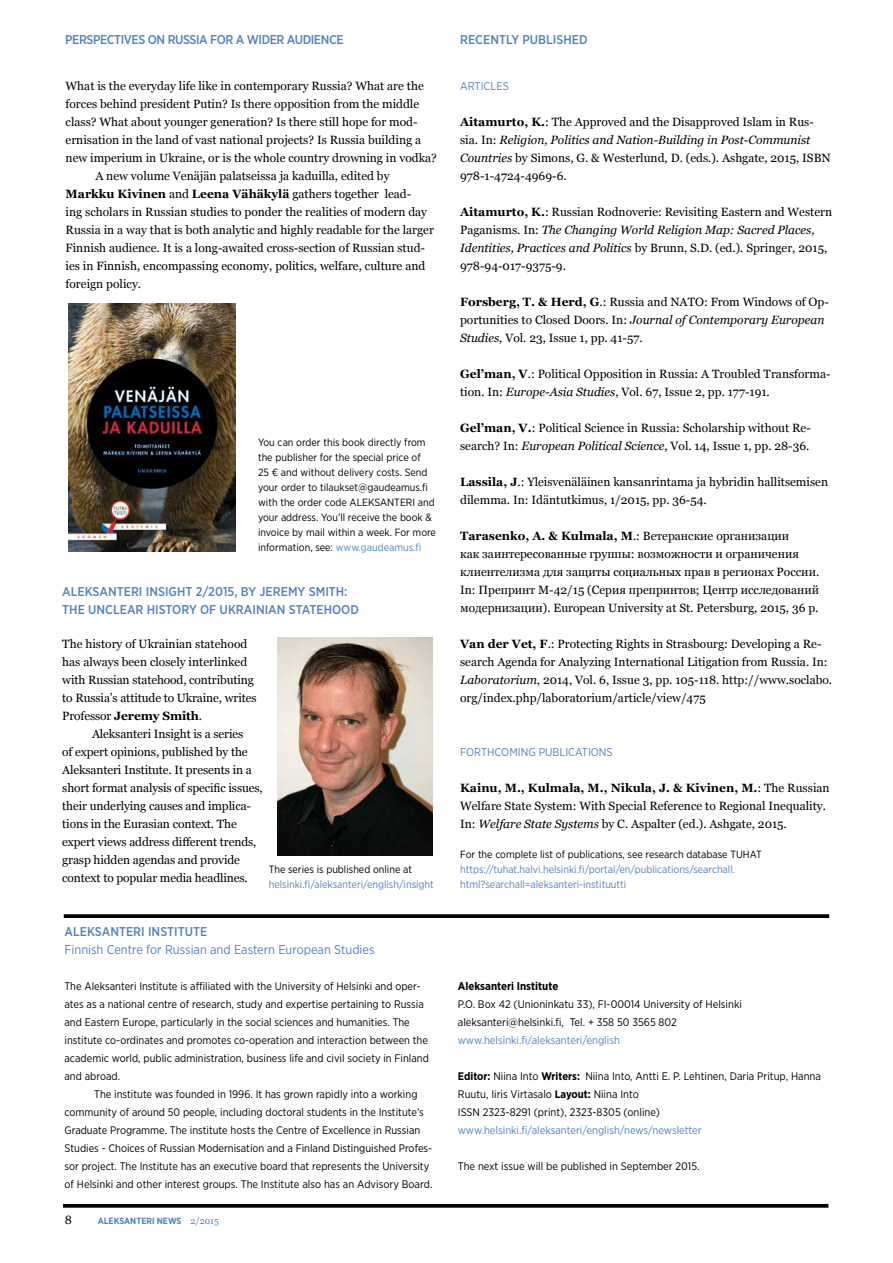
<style>
.page{position:relative;width:893px;height:1263px;background:#fff}
.page>*{position:absolute;margin:0;border:0;box-sizing:border-box;transform-origin:0 0}
.t1{font:500 12.75px/18px "Gotham Narrow";color:#5481c1}
.t2{font:12.75px "Gotham Narrow";color:#5481c1}
.t3{font:500 12.75px "Gotham Narrow";letter-spacing:-.035em;color:#5481c1}
.t4{font:12px/18px "Georgia";color:#000}
.t5{font:700 12px "Georgia";color:#000}
.t6{font:11.25px "Gotham Narrow";color:#5481c1}
.t7{font:700 11.25px "Gotham Narrow";color:#000}
.t8{font:10.95px/18px "Gotham Narrow";color:#000}
.t9{font:10.95px "Gotham Narrow";color:#5481c1}
.t10{font:10.5px/15px "Gotham Narrow";color:#000}
.t11{font:10.5px/15px "Gotham Narrow";color:#5481c1}
.t12{font:700 9px "Gotham Narrow";color:#5481c1}
.s1{font-weight:400}
.s2{color:#5481c1}
.s3{font-weight:700}
.s4{font-family:"Georgia";font-weight:400}
.s5{font-style:italic}
</style>
<div class="page">
<svg style="left:63px;top:1204px;width:765px;height:4px;background:#121212"></svg>
<svg style="left:64px;top:914px;width:765px;height:4px;background:#101010"></svg>
<img style="left:278px;top:637px;width:154px;height:219px">
<img style="left:68px;top:303px;width:167px;height:248px">
<p class="t3" style="left:65px;top:32px;width:280px">PERSPECTIVES ON RUSSIA FOR A WIDER AUDIENCE</p>
<p class="t4" style="left:66px;top:77px;width:360px">What is the everyday life like in contemporary Russia? What are the</p>
<p class="t4" style="left:66px;top:95px;width:355px">forces behind president Putin? Is there opposition from the middle</p>
<p class="t4" style="left:66px;top:113px;width:354px">class? What about younger generation? Is there still hope for mod-</p>
<p class="t4" style="left:66px;top:131px;width:357px">ernisation in the land of vast national projects? Is Russia building a</p>
<p class="t4" style="left:66px;top:149px;width:373px">new imperium in Ukraine, or is the whole country drowning in vodka?</p>
<p class="t4" style="left:95px;top:167px;width:296px">A new volume Venäjän palatseissa ja kaduilla, edited by</p>
<p class="t5" style="left:66px;top:186px;width:347px">Markku Kivinen <span class="s1">and</span> Leena Vähäkylä <span class="s1">gathers together lead-</span></p>
<p class="t4" style="left:66px;top:203px;width:363px">ing scholars in Russian studies to ponder the realities of modern day</p>
<p class="t4" style="left:66px;top:221px;width:370px">Russia in a way that is both analytic and highly readable for the larger</p>
<p class="t4" style="left:66px;top:239px;width:361px">Finnish audience. It is a long-awaited cross-section of Russian stud-</p>
<p class="t4" style="left:66px;top:257px;width:361px">ies in Finnish, encompassing economy, politics, welfare, culture and</p>
<p class="t4" style="left:66px;top:275px;width:77px">foreign policy.</p>
<p class="t10" style="left:258px;top:435px;width:179px">You can order this book directly from the publisher for the special price of<br>25 € and without delivery costs. Send your order to tilaukset@gaudeamus.fi with the order code ALEKSANTERI and your address. You’ll receive the book &amp; invoice by mail within a week. For more information, see: <span class="s2">www.gaudeamus.fi</span></p>
<p class="t1" style="left:62px;top:583px;width:298px">ALEKSANTERI INSIGHT 2/2015, BY JEREMY SMITH:<br>THE UNCLEAR HISTORY OF UKRAINIAN STATEHOOD</p>
<p class="t4" style="left:62px;top:635px;width:196px">The history of Ukrainian statehood has always been closely interlinked with Russian statehood, contributing to Russia’s attitude to Ukraine, writes Professor <span class="s3">Jeremy Smith</span>.</p>
<p class="t4" style="left:62px;top:725px;width:202px;text-indent:30px">Aleksanteri Insight is a series<br>of expert opinions, published by the Aleksanteri Institute. It presents in a short format analysis of specific issues, their underlying causes and implica&shy;tions in the Eurasian context. The expert views address different trends, grasp hidden agendas and provide context to popular media headlines.</p>
<p class="t10" style="left:269px;top:862px;width:145px">The series is published online at</p>
<p class="t11" style="left:269px;top:877px;width:167px">helsinki.fi/aleksanteri/english/insight</p>
<p class="t1" style="left:65px;top:922px;width:144px">ALEKSANTERI INSTITUTE</p>
<p class="t2" style="left:65px;top:942px;width:312px">Finnish Centre for Russian and Eastern European Studies</p>
<p class="t8" style="left:65px;top:977px;width:366px">The Aleksanteri Institute is affiliated with the University of Helsinki and oper&shy;ates as a national centre of research, study and expertise pertaining to Russia and Eastern Europe, particularly in the social sciences and humanities. The institute co-ordinates and promotes co-operation and interaction between the academic world, public administration, business life and civil society in Finland and abroad.</p>
<p class="t8" style="left:65px;top:1085px;width:369px;text-indent:30px">The institute was founded in 1996. It has grown rapidly into a working community of around 50 people, including doctoral students in the Institute’s Graduate Programme. The institute hosts the Centre of Excellence in Russian Studies - Choices of Russian Modernisation and a Finland Distinguished Profes&shy;sor project. The Institute has an executive board that represents the University of Helsinki and other interest groups. The Institute also has an Advisory Board.</p>
<p class="t4" style="left:65px;top:1211px;width:9px">8</p>
<p class="t12" style="left:98px;top:1215px;width:123px">ALEKSANTERI NEWS <span class="s4">2/2015</span></p>
<p class="t1" style="left:460px;top:31px;width:129px">RECENTLY PUBLISHED</p>
<p class="t6" style="left:460px;top:79px;width:50px">ARTICLES</p>
<p class="t4" style="left:460px;top:113px;width:372px"><span class="s3">Aitamurto, K.</span>: The Approved and the Disapproved Islam in Rus&shy;sia. In: <span class="s5">Religion, Politics and Nation-Building in Post-Communist Countries</span> by Simons, G. &amp; Westerlund, D. (eds.). Ashgate, 2015, ISBN 978-1-4724-4969-6.</p>
<p class="t4" style="left:460px;top:203px;width:374px"><span class="s3">Aitamurto, K.</span>: Russian Rodnoverie: Revisiting Eastern and Western Paganisms. In: <span class="s5">The Changing World Religion Map: Sacred Places, Identities, Practices and Politics</span> by Brunn, S.D. (ed.). Springer, 2015, 978-94-017-9375-9.</p>
<p class="t4" style="left:460px;top:293px;width:370px"><span class="s3">Forsberg, T. &amp; Herd, G</span>.: Russia and NATO: From Windows of Op&shy;portunities to Closed Doors. In: <span class="s5">Journal of Contemporary European<br>Studies</span>, Vol. 23, Issue 1, pp. 41-57.</p>
<p class="t4" style="left:460px;top:365px;width:372px"><span class="s3">Gel’man, V</span>.: Political Opposition in Russia: A Troubled Transforma&shy;tion. In: <span class="s5">Europe-Asia Studies</span>, Vol. 67, Issue 2, pp. 177-191.</p>
<p class="t4" style="left:460px;top:419px;width:352px"><span class="s3">Gel’man, V.</span>: Political Science in Russia: Scholarship without Re&shy;search? In: <span class="s5">European Political Science</span>, Vol. 14, Issue 1, pp. 28-36.</p>
<p class="t4" style="left:460px;top:473px;width:369px"><span class="s3">Lassila, J</span>.: Yleisvenäläinen kansanrintama ja hybridin hallitsemisen dilemma. In: Idäntutkimus, 1/2015, pp. 36-54.</p>
<p class="t4" style="left:460px;top:527px;width:361px"><span class="s3">Tarasenko, A. &amp; Kulmala, M</span>.: Ветеранские организации<br>как заинтересованные группы: возможности и ограничения клиентелизма для защиты социальных прав в регионах России.<br>In: Препринт М-42/15 (Серия препринтов; Центр исследований модернизации). European University at St. Petersburg, 2015, 36 p.</p>
<p class="t4" style="left:460px;top:635px;width:374px"><span class="s3">Van der Vet, F</span>.: Protecting Rights in Strasbourg: Developing a Re&shy;search Agenda for Analyzing International Litigation from Russia. In:<br><span class="s5">Laboratorium</span>, 2014, Vol. 6, Issue 3, pp. 105-118. http://www.soclabo. org/index.php/laboratorium/article/view/475</p>
<p class="t6" style="left:460px;top:745px;width:154px">FORTHCOMING PUBLICATIONS</p>
<p class="t4" style="left:460px;top:779px;width:371px"><span class="s3">Kainu, M., Kulmala, M., Nikula, J. &amp; Kivinen, M.</span>: The Russian<br>Welfare State System: With Special Reference to Regional Inequality.<br>In: <span class="s5">Welfare State Systems</span> by C. Aspalter (ed.). Ashgate, 2015.</p>
<p class="t10" style="left:460px;top:847px;width:303px">For the complete list of publications, see research database TUHAT</p>
<p class="t11" style="left:460px;top:862px;width:276px">https://tuhat.halvi.helsinki.fi/portal/en/publications/searchall. html?searchall=aleksanteri-instituutti</p>
<p class="t7" style="left:458px;top:979px;width:102px">Aleksanteri Institute</p>
<p class="t8" style="left:458px;top:995px;width:286px">P.O. Box 42 (Unioninkatu 33), FI-00014 University of Helsinki aleksanteri@helsinki.fi, Tel. + 358 50 3565 802</p>
<p class="t9" style="left:458px;top:1033px;width:164px">www.helsinki.fi/aleksanteri/english</p>
<p class="t8" style="left:458px;top:1067px;width:365px"><span class="s3">Editor:</span> Niina Into <span class="s3">Writers:</span> Niina Into, Antti E. P. Lehtinen, Daria Pritup, Hanna<br>Ruutu, Iiris Virtasalo <span class="s3">Layout:</span> Niina Into<br>ISSN 2323-8291 (print), 2323-8305 (online)</p>
<p class="t9" style="left:458px;top:1123px;width:245px">www.helsinki.fi/aleksanteri/english/news/newsletter</p>
<p class="t8" style="left:458px;top:1157px;width:243px">The next issue will be published in September 2015.</p>
</div>
